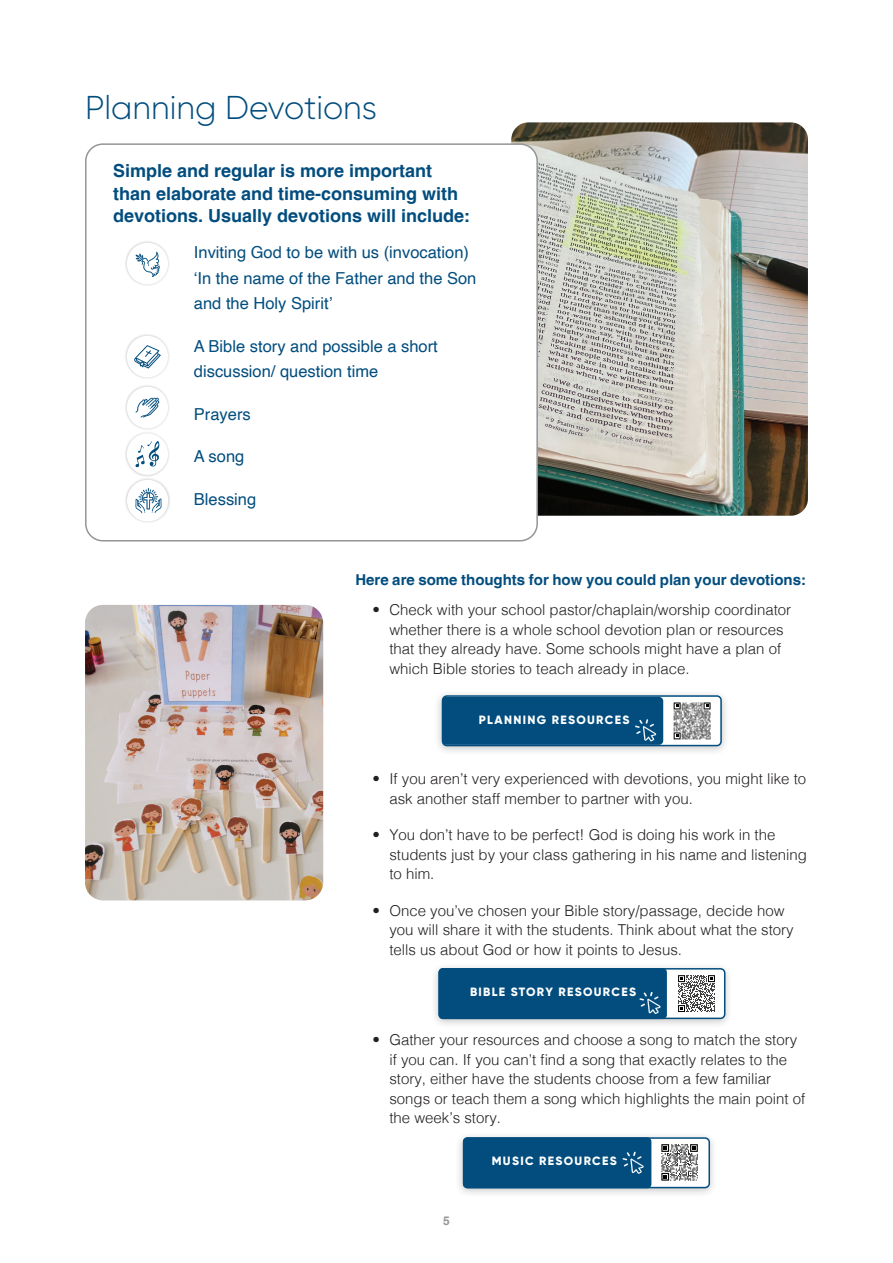
<style>
.page{position:relative;width:893px;height:1263px;background:#fff}
.page>*{position:absolute;margin:0;border:0;box-sizing:border-box;transform-origin:0 0}
.t1{font:300 33px "Gilroy";color:#024d7e}
.t2{font:700 18px/22.5px "Helvetica";color:#024d7e}
.t3{font:16.5px/25.5px "Helvetica";color:#024d7e}
.t4{font:300 15px/19.5px "Helvetica";color:#231f20}
.t5{font:700 15px "Helvetica";color:#024d7e}
.t6{font:800 12px "Gilroy";letter-spacing:.11em;color:#fff}
.t7{font:700 12px "Helvetica";color:#939598}
</style>
<div class="page">
<img style="left:511px;top:122px;width:297px;height:394px">
<div style="left:86px;top:144px;width:451px;height:397px;background:#fff;border-radius:17px"></div>
<div style="left:85px;top:143px;width:453px;height:398px;border:2px solid #939598;border-radius:17px"></div>
<img style="left:85px;top:605px;width:238px;height:295px">
<div style="left:124px;top:333px;width:47px;height:47px;background:#231f20;opacity:.25"></div>
<div style="left:127px;top:336px;width:41px;height:41px;background:#fff;border-radius:50%"></div>
<div style="left:124px;top:240px;width:47px;height:47px;background:#231f20;opacity:.25"></div>
<div style="left:127px;top:243px;width:41px;height:41px;background:#fff;border-radius:50%"></div>
<div style="left:124px;top:384px;width:47px;height:47px;background:#231f20;opacity:.25"></div>
<div style="left:127px;top:387px;width:41px;height:41px;background:#fff;border-radius:50%"></div>
<div style="left:124px;top:431px;width:47px;height:46px;background:#231f20;opacity:.25"></div>
<div style="left:127px;top:433px;width:41px;height:42px;background:#fff;border-radius:50%"></div>
<div style="left:124px;top:477px;width:47px;height:47px;background:#231f20;opacity:.25"></div>
<div style="left:127px;top:480px;width:41px;height:41px;background:#fff;border-radius:50%"></div>
<svg style="left:135px;top:397px;width:24px;height:20px"></svg>
<svg style="left:134px;top:345px;width:27px;height:23px"></svg>
<svg style="left:135px;top:441px;width:24px;height:26px"></svg>
<svg style="left:135px;top:488px;width:27px;height:25px"></svg>
<svg style="left:136px;top:252px;width:24px;height:25px"></svg>
<div style="left:434px;top:689px;width:296px;height:68px;background:#231f20;opacity:.25"></div>
<div style="left:443px;top:696px;width:278px;height:49px;background:#fff;border-radius:4px"></div>
<div style="left:442px;top:695px;width:280px;height:51px;border:2px solid #024d7e;border-radius:4px"></div>
<div style="left:442px;top:697px;width:221px;height:48px;background:#024d7e;border-radius:4px"></div>
<svg style="left:673px;top:702px;width:38px;height:38px"></svg>
<svg style="left:674px;top:702px;width:36px;height:37px"></svg>
<svg style="left:635px;top:719px;width:21px;height:22px"></svg>
<div style="left:430px;top:962px;width:304px;height:67px;background:#231f20;opacity:.25"></div>
<div style="left:439px;top:969px;width:286px;height:49px;background:#fff;border-radius:4px"></div>
<div style="left:438px;top:968px;width:287px;height:51px;border:2px solid #024d7e;border-radius:4px"></div>
<div style="left:438px;top:968px;width:229px;height:51px;background:#024d7e;border-radius:4px"></div>
<svg style="left:678px;top:975px;width:37px;height:37px"></svg>
<svg style="left:639px;top:992px;width:22px;height:22px"></svg>
<div style="left:455px;top:1131px;width:263px;height:68px;background:#231f20;opacity:.25"></div>
<div style="left:464px;top:1138px;width:245px;height:49px;background:#fff;border-radius:4px"></div>
<div style="left:463px;top:1137px;width:247px;height:51px;border:2px solid #024d7e;border-radius:4px"></div>
<div style="left:463px;top:1137px;width:188px;height:51px;background:#024d7e;border-radius:4px"></div>
<svg style="left:661px;top:1144px;width:37px;height:36px"></svg>
<svg style="left:622px;top:1152px;width:22px;height:22px"></svg>
<h1 class="t1" style="left:85px;top:88px;width:293px">Planning Devotions</h1>
<p class="t2" style="left:113px;top:160px;width:359px">Simple and regular is more important than elaborate and time-consuming with devotions. Usually devotions will include:</p>
<p class="t3" style="left:194px;top:240px;width:284px">Inviting God to be with us (invocation) ‘In the name of the Father and the Son and the Holy Spirit’</p>
<p class="t3" style="left:194px;top:334px;width:245px">A Bible story and possible a short discussion/ question time</p>
<p class="t3" style="left:194px;top:402px;width:58px">Prayers</p>
<p class="t3" style="left:194px;top:444px;width:52px">A song</p>
<p class="t3" style="left:194px;top:487px;width:64px">Blessing</p>
<p class="t5" style="left:355px;top:571px;width:452px">Here are some thoughts for how you could plan your devotions:</p>
<p class="t4" style="left:389px;top:599px;width:403px;text-indent:-17px">• Check with your school pastor/chaplain/worship coordinator whether there is a whole school devotion plan or resources that they already have. Some schools might have a plan of which Bible stories to teach already in place.</p>
<p class="t6" style="left:479px;top:712px;width:152px">PLANNING RESOURCES</p>
<p class="t4" style="left:389px;top:768px;width:418px;text-indent:-17px">• If you aren’t very experienced with devotions, you might like to ask another staff member to partner with you.</p>
<p class="t4" style="left:389px;top:824px;width:419px;text-indent:-17px">• You don’t have to be perfect! God is doing his work in the students just by your class gathering in his name and listening to him.</p>
<p class="t4" style="left:389px;top:899px;width:406px;text-indent:-17px">• Once you’ve chosen your Bible story/passage, decide how you will share it with the students. Think about what the story tells us about God or how it points to Jesus.</p>
<p class="t6" style="left:470px;top:984px;width:167px">BIBLE STORY RESOURCES</p>
<p class="t4" style="left:389px;top:1029px;width:418px;text-indent:-17px">• Gather your resources and choose a song to match the story if you can. If you can’t find a song that exactly relates to the story, either have the students choose from a few familiar songs or teach them a song which highlights the main point of the week’s story.</p>
<p class="t7" style="left:443px;top:1213px;width:8px">5</p>
<p class="t6" style="left:492px;top:1153px;width:126px">MUSIC RESOURCES</p>
</div>
